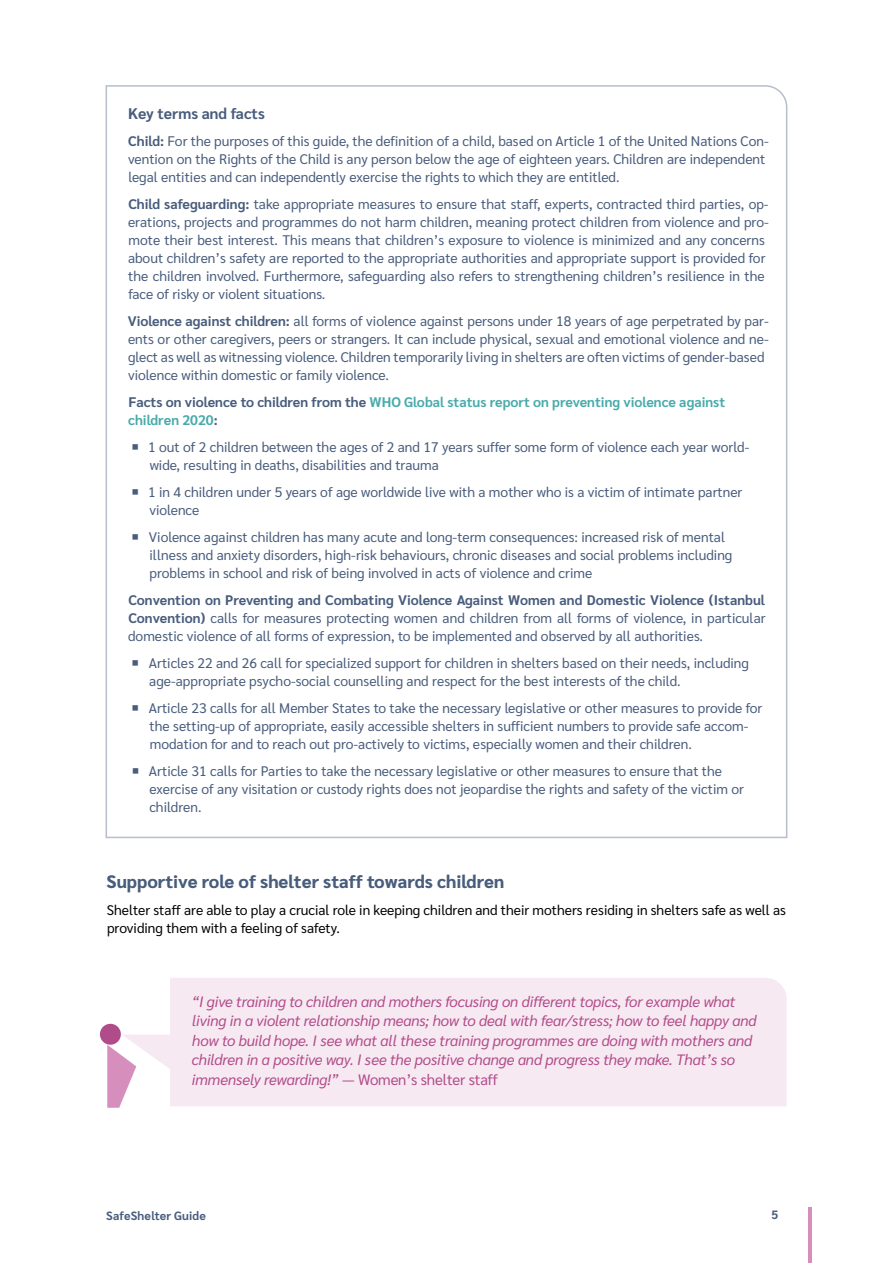
<style>
.page{position:relative;width:893px;height:1263px;background:#fff}
.page>*{position:absolute;margin:0;border:0;box-sizing:border-box;transform-origin:0 0}
.t1{font:800 18px "Sarabun";color:#485c7c}
.t2{font:700 15.3px "Sarabun";color:#485c7c}
.t3{font:italic 15px/19.5px "Sarabun";letter-spacing:-.01em;color:#b14c8a}
.t4{font:13.8px/18px "Sarabun";color:#485c7c}
.t5{font:13.8px/18px "Sarabun";color:#000}
.t6{font:700 13.8px/18px "Sarabun";color:#4aaaab}
.t7{font:700 12px "Sarabun";letter-spacing:.015em;color:#485c7c}
.s1{font-weight:700}
.s2{color:#485c7c}
.s3{font-style:normal}
</style>
<div class="page">
<hr style="left:808px;top:1207px;width:4px;height:56px;background:#d68fbd">
<svg style="left:105px;top:85px;width:683px;height:754px"></svg>
<div style="left:170px;top:978px;width:617px;height:128px;background:#f7e9f2"></div>
<div style="left:100px;top:1024px;width:21px;height:21px;background:#b14c8a;border-radius:50%"></div>
<svg style="left:107px;top:1035px;width:72px;height:73px"></svg>
<p class="t2" style="left:128px;top:105px;width:138px">Key terms and facts</p>
<p class="t4" style="left:128px;top:133px;width:642px"><span class="s1">Child:</span> For the purposes of this guide, the definition of a child, based on Article 1 of the United Nations Con&shy;vention on the Rights of the Child is any person below the age of eighteen years. Children are independent legal entities and can independently exercise the rights to which they are entitled.</p>
<p class="t4" style="left:128px;top:196px;width:642px"><span class="s1">Child safeguarding:</span> take appropriate measures to ensure that staff, experts, contracted third parties, op&shy;erations, projects and programmes do not harm children, meaning protect children from violence and pro&shy;mote their best interest. This means that children’s exposure to violence is minimized and any concerns about children’s safety are reported to the appropriate authorities and appropriate support is provided for the children involved. Furthermore, safeguarding also refers to strengthening children’s resilience in the face of risky or violent situations.</p>
<p class="t4" style="left:128px;top:313px;width:642px"><span class="s1">Violence against children:</span> all forms of violence against persons under 18 years of age perpetrated by par&shy;ents or other caregivers, peers or strangers. It can include physical, sexual and emotional violence and ne&shy;glect as well as witnessing violence. Children temporarily living in shelters are often victims of gender-based violence within domestic or family violence.</p>
<p class="t6" style="left:128px;top:394px;width:598px"><span class="s2">Facts on violence to children from the</span> WHO Global status report on preventing violence against children 2020<span class="s2">:</span></p>
<p class="t4" style="left:150px;top:439px;width:601px;text-indent:-18px">○ 1 out of 2 children between the ages of 2 and 17 years suffer some form of violence each year world&shy;wide, resulting in deaths, disabilities and trauma</p>
<p class="t4" style="left:149px;top:484px;width:594px;text-indent:-18px">○ 1 in 4 children under 5 years of age worldwide live with a mother who is a victim of intimate partner violence</p>
<p class="t4" style="left:150px;top:529px;width:584px;text-indent:-18px">○ Violence against children has many acute and long-term consequences: increased risk of mental illness and anxiety disorders, high-risk behaviours, chronic diseases and social problems including problems in school and risk of being involved in acts of violence and crime</p>
<p class="t4" style="left:128px;top:592px;width:639px;text-align:justify"><span class="s1">Convention on Preventing and Combating Violence Against Women and Domestic Violence (Istanbul Convention)</span> calls for measures protecting women and children from all forms of violence, in particular domestic violence of all forms of expression, to be implemented and observed by all authorities.</p>
<p class="t4" style="left:149px;top:655px;width:601px;text-indent:-18px">○ Articles 22 and 26 call for specialized support for children in shelters based on their needs, including age-appropriate psycho-social counselling and respect for the best interests of the child.</p>
<p class="t4" style="left:149px;top:700px;width:614px;text-indent:-18px">○ Article 23 calls for all Member States to take the necessary legislative or other measures to provide for the setting‐up of appropriate, easily accessible shelters in sufficient numbers to provide safe accom&shy;modation for and to reach out pro‐actively to victims, especially women and their children.</p>
<p class="t4" style="left:149px;top:763px;width:596px;text-indent:-18px">○ Article 31 calls for Parties to take the necessary legislative or other measures to ensure that the exercise of any visitation or custody rights does not jeopardise the rights and safety of the victim or children.</p>
<h1 class="t1" style="left:107px;top:871px;width:399px">Supportive role of shelter staff towards children</h1>
<p class="t5" style="left:107px;top:901px;width:681px">Shelter staff are able to play a crucial role in keeping children and their mothers residing in shelters safe as well as providing them with a feeling of safety.</p>
<p class="t3" style="left:191px;top:992px;width:567px">“I give training to children and mothers focusing on different topics, for example what living in a violent relationship means; how to deal with fear/stress; how to feel happy and how to build hope. I see what all these training programmes are doing with mothers and children in a positive way. I see the positive change and progress they make. That’s so immensely rewarding!” <span class="s3">― Women’s shelter staff</span></p>
<p class="t7" style="left:106px;top:1208px;width:101px">SafeShelter Guide</p>
<p class="t7" style="left:771px;top:1208px;width:8px">5</p>
</div>
